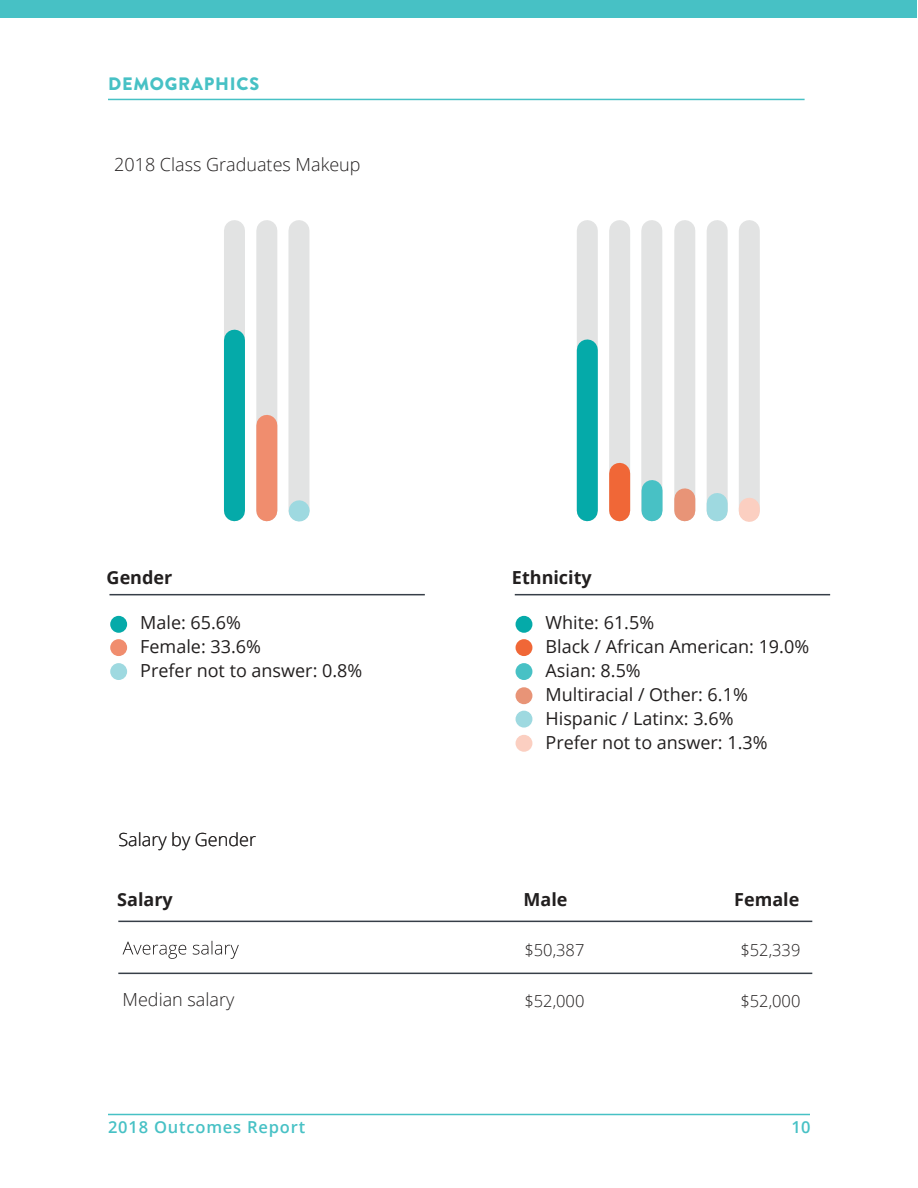
<style>
.page{position:relative;width:918px;height:1188px;background:#fff}
.page>*{position:absolute;margin:0;border:0;box-sizing:border-box;transform-origin:0 0}
.t1{font:18px/24px "Open Sans";color:#221f1f}
.t2{font:300 18px "Open Sans";color:#221f1f}
.t3{font:700 18px "Open Sans";color:#221f1f}
.t4{font:900 18px "Brandon Grotesque";letter-spacing:.04em;color:#47c1c5}
.t5{font:300 16.5px "Open Sans";color:#221f1f}
.t6{font:600 16.5px "Open Sans";letter-spacing:.05em;color:#47c1c5}
</style>
<div class="page">
<div style="left:1px;top:0;width:916px;height:17px;background:#47c1c5"></div>
<hr style="left:108px;top:1114px;width:702px;height:1px;background:#47c1c5">
<svg style="left:123px;top:941px;width:116px;height:18px"></svg>
<hr style="left:118px;top:921px;width:694px;height:1px;background:#373f48">
<hr style="left:118px;top:973px;width:694px;height:1px;background:#373f48">
<hr style="left:109px;top:594px;width:316px;height:1px;background:#373f48">
<div style="left:110px;top:616px;width:17px;height:17px;background:#05aaa9;border-radius:50%"></div>
<div style="left:110px;top:639px;width:17px;height:17px;background:#f08d6e;border-radius:50%"></div>
<div style="left:110px;top:663px;width:17px;height:17px;background:#9ed9e0;border-radius:50%"></div>
<hr style="left:108px;top:99px;width:697px;height:1px;background:#47c1c5">
<div style="left:516px;top:616px;width:16px;height:17px;background:#05aaa9;border-radius:50%"></div>
<div style="left:516px;top:639px;width:16px;height:17px;background:#f06737;border-radius:50%"></div>
<div style="left:516px;top:663px;width:16px;height:17px;background:#48c1c5;border-radius:50%"></div>
<div style="left:516px;top:687px;width:16px;height:17px;background:#e89477;border-radius:50%"></div>
<div style="left:516px;top:711px;width:16px;height:17px;background:#9ed9e0;border-radius:50%"></div>
<div style="left:516px;top:735px;width:16px;height:17px;background:#fbcfc1;border-radius:50%"></div>
<div style="left:641px;top:231px;width:21px;height:280px;background:#e2e3e3"></div>
<div style="left:577px;top:231px;width:21px;height:280px;background:#e2e3e3"></div>
<div style="left:577px;top:350px;width:21px;height:161px;background:#05aaa9"></div>
<div style="left:642px;top:491px;width:21px;height:20px;background:#48c1c5"></div>
<div style="left:609px;top:231px;width:21px;height:280px;background:#e2e3e3"></div>
<div style="left:609px;top:473px;width:21px;height:38px;background:#f06737"></div>
<div style="left:739px;top:231px;width:21px;height:280px;background:#e2e3e3"></div>
<div style="left:674px;top:231px;width:21px;height:280px;background:#e2e3e3"></div>
<div style="left:707px;top:231px;width:21px;height:280px;background:#e2e3e3"></div>
<div style="left:674px;top:499px;width:21px;height:12px;background:#e89477"></div>
<div style="left:707px;top:503px;width:21px;height:8px;background:#9ed9e0"></div>
<hr style="left:739px;top:508px;width:21px;height:3px;background:#fbcfc1">
<div style="left:288px;top:231px;width:21px;height:280px;background:#e2e3e3"></div>
<div style="left:224px;top:231px;width:21px;height:280px;background:#e2e3e3"></div>
<div style="left:224px;top:340px;width:21px;height:171px;background:#05aaa9"></div>
<svg style="left:289px;top:511px;width:21px;height:1px"></svg>
<div style="left:256px;top:231px;width:21px;height:280px;background:#e2e3e3"></div>
<div style="left:256px;top:425px;width:21px;height:86px;background:#f08d6e"></div>
<hr style="left:515px;top:594px;width:315px;height:1px;background:#373f48">
<p class="t4" style="left:108px;top:77px;width:153px">DEMOGRAPHICS</p>
<p class="t2" style="left:114px;top:157px;width:248px">2018 Class Graduates Makeup</p>
<p class="t3" style="left:107px;top:570px;width:67px">Gender</p>
<p class="t1" style="left:140px;top:613px;width:224px">Male: 65.6%<br>Female: 33.6%<br>Prefer not to answer: 0.8%</p>
<p class="t2" style="left:118px;top:832px;width:139px">Salary by Gender</p>
<p class="t3" style="left:512px;top:564px;width:81px">Ethnicity</p>
<p class="t1" style="left:546px;top:613px;width:265px">White: 61.5%<br>Black / African American: 19.0%<br>Asian: 8.5%<br>Multiracial / Other: 6.1%<br>Hispanic / Latinx: 3.6%<br>Prefer not to answer: 1.3%</p>
<p class="t3" style="left:117px;top:887px;width:57px">Salary</p>
<p class="t3" style="left:524px;top:887px;width:45px">Male</p>
<p class="t3" style="left:734px;top:887px;width:67px">Female</p>
<p class="t5" style="left:524px;top:943px;width:62px">$50,387</p>
<p class="t5" style="left:740px;top:943px;width:62px">$52,339</p>
<p class="t5" style="left:524px;top:994px;width:62px">$52,000</p>
<p class="t5" style="left:740px;top:994px;width:62px">$52,000</p>
<p class="t2" style="left:123px;top:992px;width:113px">Median salary</p>
<p class="t6" style="left:108px;top:1121px;width:199px">2018 Outcomes Report</p>
<p class="t6" style="left:792px;top:1121px;width:20px">10</p>
</div>
